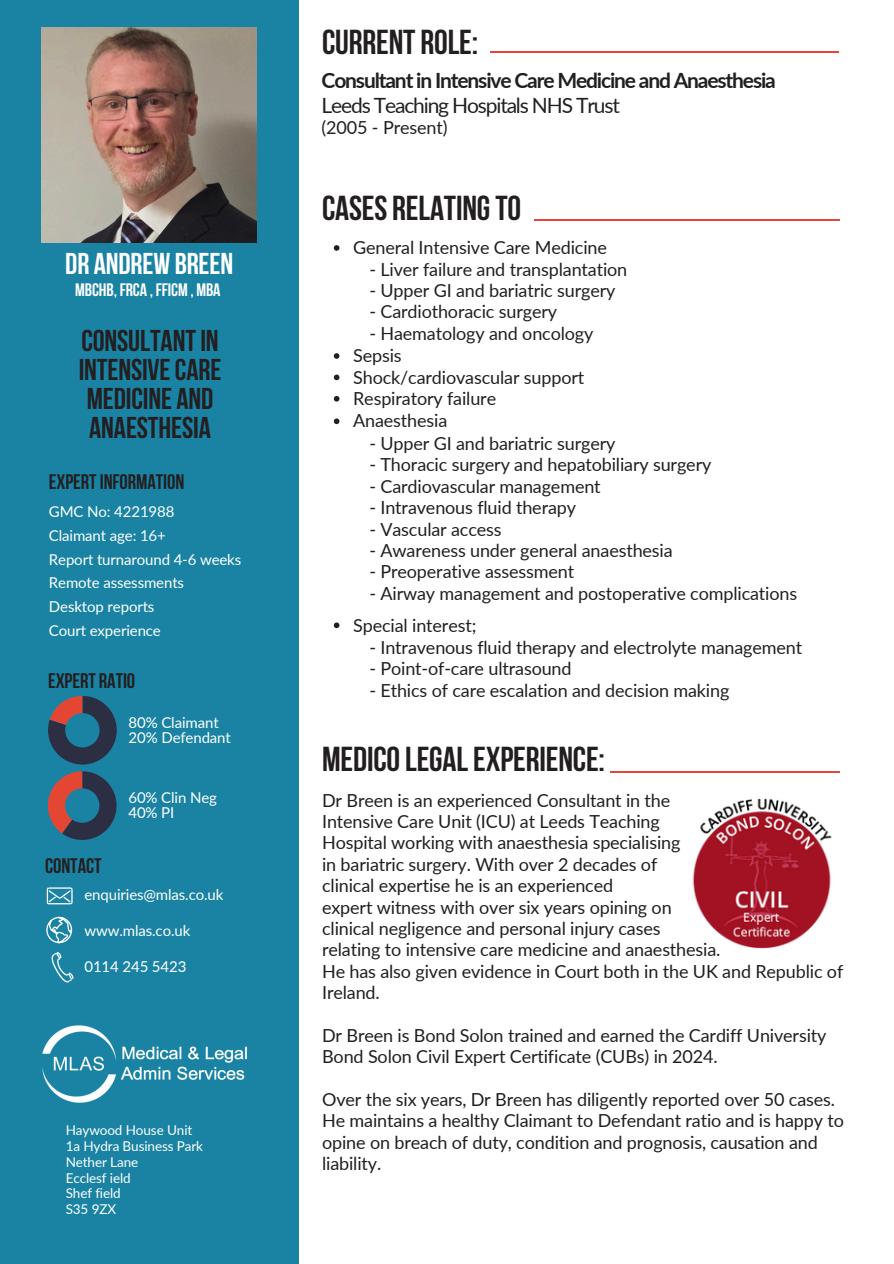
<style>
.page{position:relative;width:894px;height:1264px;background:#fff}
.page>*{position:absolute;margin:0;border:0;box-sizing:border-box;transform-origin:0 0}
.t1{font:700 34.5px "Bebas Neue";letter-spacing:-.005em;color:#231f20}
.t2{font:700 34.5px "Bebas Neue";letter-spacing:-.005em;color:#221e1f}
.t3{font:700 30px/29.2px "Bebas Neue";letter-spacing:-.005em;color:#231f20;text-align:center}
.t4{font:700 30px "Bebas Neue";letter-spacing:-.005em;color:#fff}
.t5{font:700 21px/24.8px "Lato";letter-spacing:-.055em;color:#231f20}
.t6{font:700 21px "Bebas Neue";letter-spacing:-.005em;color:#231f20}
.t7{font:18px/21.3px "Lato";letter-spacing:-.01em;color:#221e1f}
.t8{font:18px "Lato";letter-spacing:-.01em;color:#231f20}
.t9{font:700 18px "Bebas Neue";letter-spacing:-.005em;color:#fff}
.t10{font:15px "Lato";letter-spacing:-.01em;color:#fff}
.t11{font:13.5px/15.8px "Lato";letter-spacing:-.01em;color:#fff}
.s1{font-weight:400}
</style>
<div class="page">
<div style="left:0;top:0;width:298px;height:1263px;background:#1a83a4"></div>
<svg style="left:46px;top:887px;width:27px;height:56px"></svg>
<img style="left:42px;top:28px;width:215px;height:215px">
<img style="left:42px;top:1025px;width:205px;height:78px">
<hr style="left:490px;top:51px;width:349px;height:2px;background:#e24634">
<hr style="left:534px;top:219px;width:305px;height:2px;background:#e24634">
<hr style="left:610px;top:771px;width:229px;height:1px;background:#e24634">
<svg style="left:48px;top:696px;width:69px;height:68px"></svg>
<svg style="left:48px;top:771px;width:68px;height:69px"></svg>
<img style="left:693px;top:798px;width:139px;height:151px">
<svg style="left:334px;top:245px;width:5px;height:6px"></svg>
<svg style="left:334px;top:353px;width:5px;height:6px"></svg>
<svg style="left:334px;top:374px;width:5px;height:6px"></svg>
<svg style="left:334px;top:396px;width:5px;height:5px"></svg>
<svg style="left:334px;top:418px;width:5px;height:6px"></svg>
<svg style="left:334px;top:622px;width:5px;height:6px"></svg>
<p class="t4" style="left:65px;top:252px;width:169px">DR ANDREW BREEN</p>
<p class="t9" style="left:75px;top:283px;width:147px">MBCHB,FRCA ,FFICM , MBA</p>
<p class="t3" style="left:79px;top:328px;width:144px">CONSULTANTIN<br>INTENSIVECARE<br>MEDICINE AND<br>ANAESTHESIA</p>
<p class="t6" style="left:49px;top:473px;width:137px">EXPERTINFORMATION</p>
<h3 class="t10" style="left:49px;top:502px;width:127px">GMC No: 4221988</h3>
<p class="t10" style="left:49px;top:526px;width:118px">Claimant age: 16+</p>
<p class="t10" style="left:49px;top:550px;width:194px">Report turnaround 4-6 weeks</p>
<p class="t10" style="left:49px;top:573px;width:137px">Remote assessments</p>
<p class="t10" style="left:49px;top:597px;width:107px">Desktop reports</p>
<p class="t10" style="left:49px;top:620px;width:113px">Court experience</p>
<p class="t6" style="left:48px;top:672px;width:89px">EXPERT RATIO</p>
<p class="t10" style="left:129px;top:713px;width:92px">80% Claimant</p>
<p class="t10" style="left:129px;top:727px;width:104px">20% Defendant</p>
<h3 class="t6" style="left:45px;top:857px;width:58px">CONTACT</h3>
<h1 class="t10" style="left:128px;top:788px;width:90px">60% Clin Neg</h1>
<p class="t10" style="left:128px;top:803px;width:47px">40% PI</p>
<p class="t10" style="left:84px;top:884px;width:140px">enquiries@mlas.co.uk</p>
<p class="t10" style="left:84px;top:920px;width:107px">www.mlas.co.uk</p>
<p class="t10" style="left:84px;top:956px;width:103px">0114 245 5423</p>
<p class="t11" style="left:66px;top:1122px;width:139px">Haywood House Unit<br>1a Hydra Business Park<br>Nether Lane</p>
<p class="t11" style="left:66px;top:1169px;width:66px">Ecclesf ield</p>
<h1 class="t11" style="left:66px;top:1185px;width:57px">Shef field</h1>
<h4 class="t11" style="left:66px;top:1200px;width:52px">S35 9ZX</h4>
<h2 class="t1" style="left:322px;top:28px;width:158px">CURRENT ROLE:</h2>
<h3 class="t5" style="left:321px;top:67px;width:455px">Consultant in Intensive Care Medicine and Anaesthesia<br><span class="s1">Leeds Teaching Hospitals NHS Trust</span></h3>
<h3 class="t8" style="left:321px;top:116px;width:127px">(2005 - Present)</h3>
<h5 class="t1" style="left:322px;top:194px;width:200px">CASES RELATINGTO</h5>
<h6 class="t8" style="left:353px;top:236px;width:255px">General Intensive Care Medicine</h6>
<p class="t8" style="left:369px;top:258px;width:259px">- Liver failure and transplantation</p>
<p class="t8" style="left:369px;top:279px;width:247px">- Upper GI and bariatric surgery</p>
<p class="t8" style="left:369px;top:300px;width:189px">- Cardiothoracic surgery</p>
<p class="t8" style="left:369px;top:322px;width:225px">- Haematology and oncology</p>
<p class="t8" style="left:353px;top:344px;width:50px">Sepsis</p>
<p class="t8" style="left:353px;top:366px;width:232px">Shock/cardiovascular support</p>
<p class="t8" style="left:353px;top:387px;width:144px">Respiratory failure</p>
<h6 class="t8" style="left:353px;top:410px;width:96px">Anaesthesia</h6>
<p class="t8" style="left:369px;top:432px;width:247px">- Upper GI and bariatric surgery</p>
<p class="t8" style="left:369px;top:453px;width:343px">- Thoracic surgery and hepatobiliary surgery</p>
<p class="t8" style="left:369px;top:475px;width:233px">- Cardiovascular management</p>
<p class="t8" style="left:369px;top:496px;width:208px">- Intravenous fluid therapy</p>
<p class="t8" style="left:369px;top:518px;width:134px">- Vascular access</p>
<p class="t8" style="left:369px;top:539px;width:305px">- Awareness under general anaesthesia</p>
<p class="t8" style="left:369px;top:560px;width:206px">- Preoperative assessment</p>
<p class="t8" style="left:369px;top:582px;width:429px">- Airway management and postoperative complications</p>
<h6 class="t8" style="left:353px;top:613px;width:125px">Special interest;</h6>
<h1 class="t8" style="left:369px;top:636px;width:434px">- Intravenous fluid therapy and electrolyte management</h1>
<h1 class="t8" style="left:369px;top:657px;width:204px">- Point-of-care ultrasound</h1>
<h1 class="t8" style="left:369px;top:679px;width:361px">- Ethics of care escalation and decision making</h1>
<h2 class="t2" style="left:322px;top:744px;width:284px">MEDICOLEGALEXPERIENCE:</h2>
<p class="t7" style="left:322px;top:789px;width:522px">Dr Breen is an experienced Consultant in the<br>Intensive Care Unit (ICU) at Leeds Teaching<br>Hospital working with anaesthesia specialising<br>in bariatric surgery. With over 2 decades of<br>clinical expertise he is an experienced<br>expert witness with over six years opining on<br>clinical negligence and personal injury cases<br>relating to intensive care medicine and anaesthesia.<br>He has also given evidence in Court both in the UK and Republic of Ireland.</p>
<p class="t7" style="left:322px;top:1024px;width:505px">Dr Breen is Bond Solon trained and earned the Cardiff University<br>Bond Solon Civil Expert Certificate (CUBs) in 2024.</p>
<p class="t7" style="left:322px;top:1088px;width:523px">Over the six years, Dr Breen has diligently reported over 50 cases.<br>He maintains a healthy Claimant to Defendant ratio and is happy to opine on breach of duty, condition and prognosis, causation and liability.</p>
</div>
